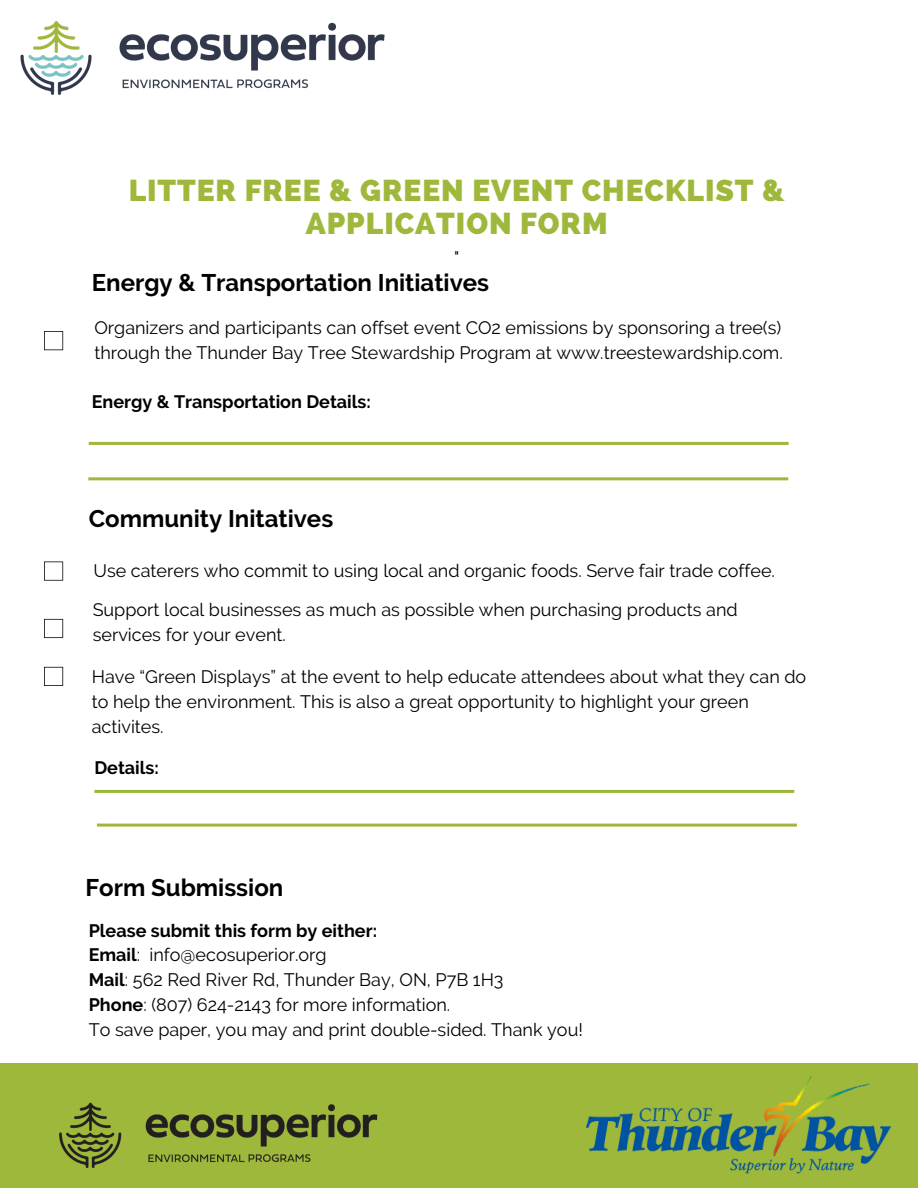
<style>
.page{position:relative;width:918px;height:1188px;background:#fff}
.page>*{position:absolute;margin:0;border:0;box-sizing:border-box;transform-origin:0 0}
.t1{font:800 30px/32.7px "Raleway";letter-spacing:.03em;color:#9eb83b;text-align:center}
.t2{font:700 24px "Raleway";color:#000}
.t3{font:18px/24.8px "Raleway";color:#000}
.t4{font:700 18px "Raleway";color:#000}
.s1{font-weight:700}
</style>
<div class="page">
<div style="left:0;top:1063px;width:918px;height:125px;background:#9eb83b"></div>
<img style="left:20px;top:21px;width:365px;height:74px">
<svg style="left:44px;top:561px;width:19px;height:20px"></svg>
<svg style="left:94px;top:790px;width:700px;height:3px;background:#a0b93f"></svg>
<svg style="left:97px;top:824px;width:700px;height:3px;background:#abc155"></svg>
<svg style="left:44px;top:619px;width:19px;height:19px"></svg>
<svg style="left:44px;top:331px;width:19px;height:19px"></svg>
<svg style="left:89px;top:442px;width:700px;height:3px;background:#a0b93f"></svg>
<svg style="left:88px;top:477px;width:700px;height:3px;background:#a8bf51"></svg>
<img style="left:59px;top:1102px;width:319px;height:67px">
<img style="left:587px;top:1076px;width:303px;height:98px">
<svg style="left:44px;top:667px;width:19px;height:19px"></svg>
<p class="t1" style="left:129px;top:174px;width:658px">LITTER FREE &amp; GREEN EVENT CHECKLIST &amp;<br>APPLICATION FORM</p>
<p class="t3" style="left:454px;top:245px;width:7px">"</p>
<p class="t2" style="left:92px;top:268px;width:399px">Energy &amp; Transportation Initiatives</p>
<p class="t3" style="left:94px;top:315px;width:690px">Organizers and participants can offset event CO2 emissions by sponsoring a tree(s) through the Thunder Bay Tree Stewardship Program at www.treestewardship.com.</p>
<p class="t4" style="left:92px;top:391px;width:281px">Energy &amp; Transportation Details:</p>
<p class="t2" style="left:89px;top:504px;width:246px">Community Initatives</p>
<p class="t3" style="left:93px;top:558px;width:683px">Use caterers who commit to using local and organic foods. Serve fair trade coffee.</p>
<p class="t3" style="left:93px;top:597px;width:646px">Support local businesses as much as possible when purchasing products and services for your event.</p>
<p class="t3" style="left:92px;top:664px;width:716px">Have “Green Displays” at the event to help educate attendees about what they can do to help the environment. This is also a great opportunity to highlight your green activites.</p>
<p class="t4" style="left:94px;top:757px;width:66px">Details:</p>
<p class="t2" style="left:85px;top:873px;width:199px">Form Submission</p>
<p class="t4" style="left:89px;top:920px;width:290px">Please submit this form by either:</p>
<p class="t3" style="left:89px;top:943px;width:239px"><span class="s1">Email</span>: info@ecosuperior.org</p>
<p class="t3" style="left:89px;top:967px;width:416px"><span class="s1">Mail</span>: 562 Red River Rd, Thunder Bay, ON, P7B 1H3</p>
<p class="t3" style="left:89px;top:992px;width:363px"><span class="s1">Phone</span>: (807) 624-2143 for more information.</p>
<p class="t3" style="left:89px;top:1017px;width:496px">To save paper, you may and print double-sided. Thank you!</p>
</div>
